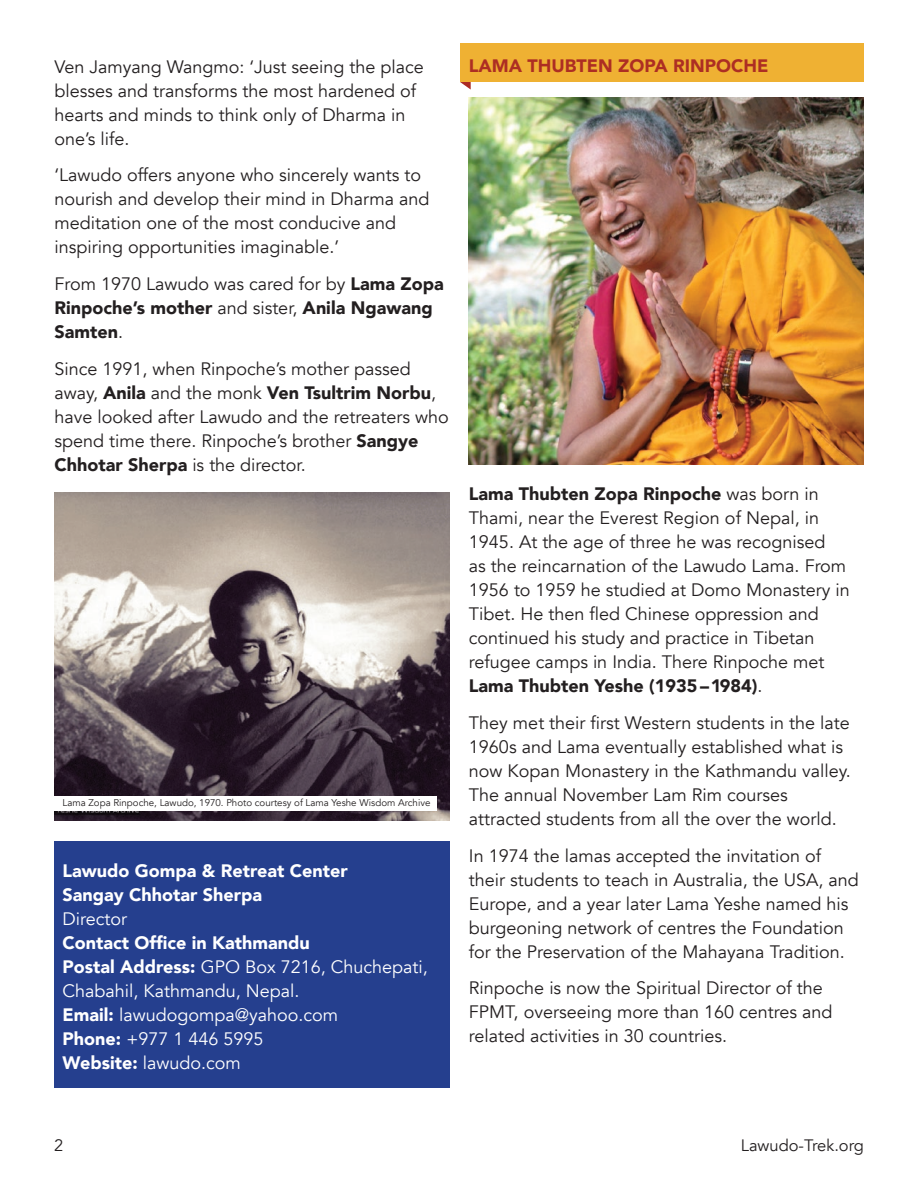
<style>
.page{position:relative;width:918px;height:1188px;background:#fff}
.page>*{position:absolute;margin:0;border:0;box-sizing:border-box;transform-origin:0 0}
.t1{font:18px/24px "Avenir";color:#231f20}
.t2{font:18px/24px "Avenir";color:#fff}
.t3{font:900 18px/24px "Avenir";color:#231f20}
.t4{font:900 18px/24px "Avenir";color:#fff}
.t5{font:900 18px "Avenir";color:#ad2e23}
.t6{font:16.5px "Avenir";color:#231f20}
.t7{font:9.75px "Avenir";color:#231f20}
.s1{font-weight:400}
.s2{font-weight:900}
</style>
<div class="page">
<svg style="left:460px;top:82px;width:11px;height:8px"></svg>
<div style="left:460px;top:44px;width:404px;height:38px;background:#efb133"></div>
<img style="left:468px;top:97px;width:396px;height:367px">
<img style="left:54px;top:492px;width:396px;height:329px">
<div style="left:54px;top:841px;width:396px;height:246px;background:#253f8e"></div>
<div style="left:54px;top:796px;width:383px;height:14px;background:#fff"></div>
<p class="t1" style="left:54px;top:55px;width:371px">Ven Jamyang Wangmo: ‘Just seeing the place blesses and transforms the most hardened of hearts and minds to think only of Dharma in one’s life.</p>
<p class="t1" style="left:54px;top:163px;width:377px">‘Lawudo offers anyone who sincerely wants to nourish and develop their mind in Dharma and meditation one of the most conducive and inspiring opportunities imaginable.’</p>
<p class="t3" style="left:54px;top:271px;width:391px"><span class="s1">From 1970 Lawudo was cared for by</span> Lama Zopa<br>Rinpoche’s mother <span class="s1">and sister,</span> Anila Ngawang<br>Samten<span class="s1">.</span></p>
<p class="t1" style="left:54px;top:357px;width:396px">Since 1991, when Rinpoche’s mother passed away, <span class="s2">Anila</span> and the monk <span class="s2">Ven Tsultrim Norbu</span>, have looked after Lawudo and the retreaters who spend time there. Rinpoche’s brother <span class="s2">Sangye Chhotar Sherpa</span> is the director.</p>
<p class="t7" style="left:63px;top:797px;width:369px">Lama Zopa Rinpoche, Lawudo, 1970. Photo courtesy of Lama Yeshe Wisdom Archive</p>
<p class="t4" style="left:63px;top:858px;width:287px">Lawudo Gompa &amp; Retreat Center<br>Sangay Chhotar Sherpa</p>
<p class="t2" style="left:63px;top:907px;width:66px">Director</p>
<p class="t2" style="left:63px;top:931px;width:367px"><span class="s2">Contact Office in Kathmandu<br>Postal Address:</span> GPO Box 7216, Chuchepati,<br>Chabahil, Kathmandu, Nepal.<br><span class="s2">Email:</span> lawudogompa@yahoo.com<br><span class="s2">Phone:</span> +977 1 446 5995<br><span class="s2">Website:</span> lawudo.com</p>
<p class="t5" style="left:469px;top:50px;width:301px">LAMA THUBTEN ZOPA RINPOCHE</p>
<p class="t1" style="left:469px;top:482px;width:382px"><span class="s2">Lama Thubten Zopa Rinpoche</span> was born in Thami, near the Everest Region of Nepal, in 1945. At the age of three he was recognised<br>as the reincarnation of the Lawudo Lama. From 1956 to 1959 he studied at Domo Monastery in Tibet. He then fled Chinese oppression and continued his study and practice in Tibetan refugee camps in India. There Rinpoche met <span class="s2">Lama Thubten Yeshe (1935–1984)</span>.</p>
<p class="t1" style="left:469px;top:711px;width:383px">They met their first Western students in the late 1960s and Lama eventually established what is now Kopan Monastery in the Kathmandu valley.<br>The annual November Lam Rim courses attracted students from all the over the world.</p>
<p class="t1" style="left:469px;top:844px;width:391px">In 1974 the lamas accepted the invitation of their students to teach in Australia, the USA, and Europe, and a year later Lama Yeshe named his burgeoning network of centres the Foundation for the Preservation of the Mahayana Tradition.</p>
<p class="t1" style="left:469px;top:977px;width:365px">Rinpoche is now the Spiritual Director of the<br>FPMT, overseeing more than 160 centres and related activities in 30 countries.</p>
<p class="t6" style="left:54px;top:1135px;width:11px">2</p>
<p class="t6" style="left:741px;top:1135px;width:125px">Lawudo-Trek.org</p>
</div>
